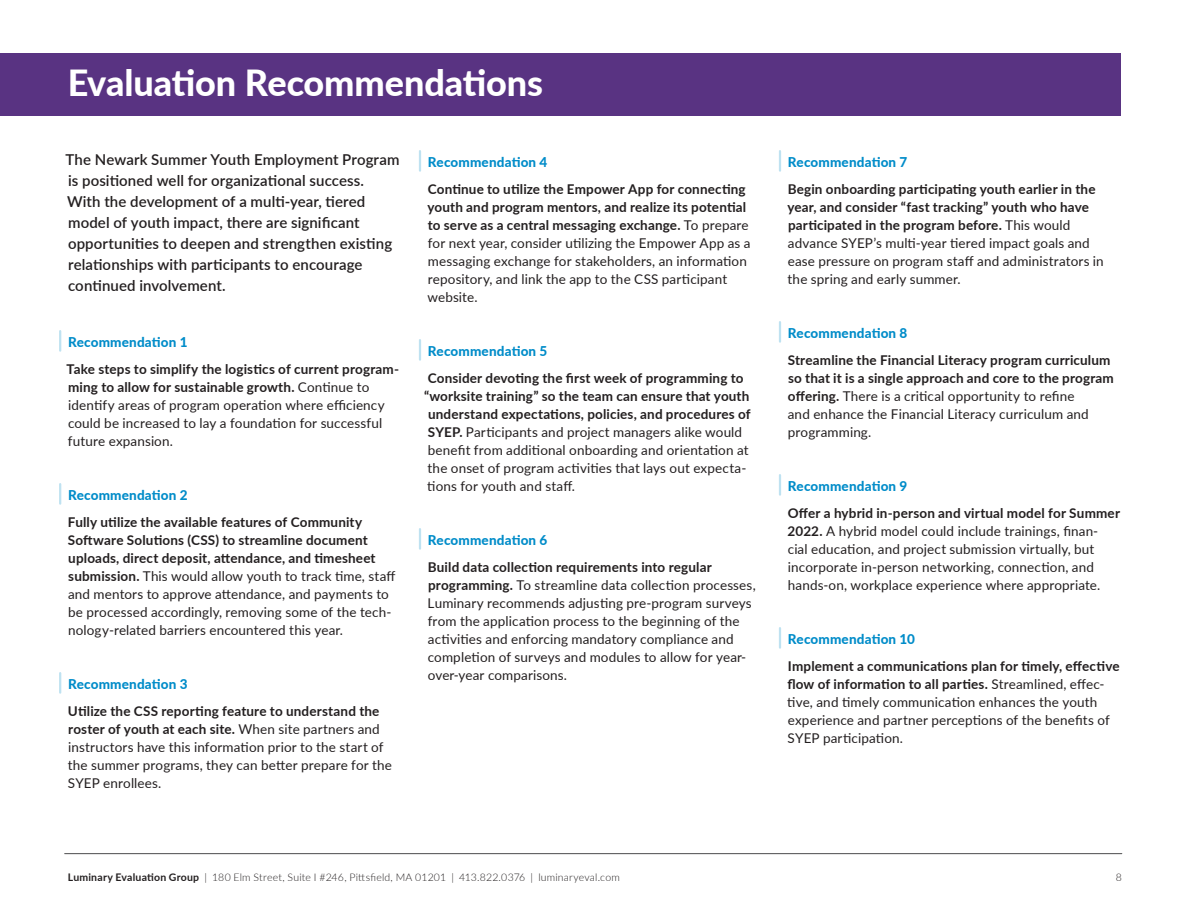
<style>
.page{position:relative;width:1188px;height:918px;background:#fff}
.page>*{position:absolute;margin:0;border:0;box-sizing:border-box;transform-origin:0 0}
.t1{font:800 36px "Lato";letter-spacing:-.005em;color:#fff}
.Intro_Para{font:600 15px/21px "Lato";letter-spacing:.01em;color:#231f20}
.Body{font:13.5px/18px "Lato";letter-spacing:.01em;color:#231f20}
.Body-2{font:700 13.5px/18px "Lato";letter-spacing:.01em;color:#231f20}
.H2_Recommendation{font:800 13.5px "Lato";letter-spacing:.015em;color:#008cc9}
.t2{font:300 10.5px "Lato";letter-spacing:.015em;color:#231f20}
.s1{font-weight:700}
.s2{font-weight:400}
</style>
<div class="page">
<hr style="left:65px;top:853px;width:1057px;height:1px;background:#4b4c4d">
<hr style="left:59px;top:331px;width:2px;height:20px;background:#bfe2f1">
<hr style="left:59px;top:484px;width:2px;height:20px;background:#bfe2f1">
<hr style="left:59px;top:673px;width:2px;height:20px;background:#bfe2f1">
<hr style="left:419px;top:151px;width:2px;height:20px;background:#bfe2f1">
<hr style="left:419px;top:340px;width:2px;height:20px;background:#bfe2f1">
<hr style="left:419px;top:529px;width:2px;height:20px;background:#bfe2f1">
<hr style="left:779px;top:151px;width:2px;height:20px;background:#bfe2f1">
<hr style="left:779px;top:322px;width:2px;height:20px;background:#bfe2f1">
<hr style="left:779px;top:475px;width:2px;height:20px;background:#bfe2f1">
<hr style="left:779px;top:628px;width:2px;height:20px;background:#bfe2f1">
<div style="left:0;top:53px;width:1120px;height:63px;background:#593382"></div>
<h1 class="t1" style="left:68px;top:57px;width:477px">Evaluation Recommendations</h1>
<p class="Intro_Para" style="left:66px;top:148px;width:335px">The Newark Summer Youth Employment Program is positioned well for organizational success.<br>With the development of a multi-year, tiered model of youth impact, there are significant opportunities to deepen and strengthen existing relationships with participants to encourage continued involvement.</p>
<p class="H2_Recommendation" style="left:68px;top:332px;width:121px">Recommendation 1</p>
<p class="Body" style="left:67px;top:359px;width:334px"><span class="s1">Take steps to simplify the logistics of current program&shy;ming to allow for sustainable growth.</span> Continue to identify areas of program operation where efficiency could be increased to lay a foundation for successful future expansion.</p>
<p class="H2_Recommendation" style="left:68px;top:485px;width:121px">Recommendation 2</p>
<p class="Body" style="left:68px;top:512px;width:329px"><span class="s1">Fully utilize the available features of Community Software Solutions (CSS) to streamline document uploads, direct deposit, attendance, and timesheet submission.</span> This would allow youth to track time, staff and mentors to approve attendance, and payments to be processed accordingly, removing some of the tech&shy;nology-related barriers encountered this year.</p>
<p class="H2_Recommendation" style="left:68px;top:674px;width:121px">Recommendation 3</p>
<p class="Body" style="left:68px;top:701px;width:326px"><span class="s1">Utilize the CSS reporting feature to understand the roster of youth at each site.</span> When site partners and instructors have this information prior to the start of the summer programs, they can better prepare for the SYEP enrollees.</p>
<p class="H2_Recommendation" style="left:428px;top:152px;width:121px">Recommendation 4</p>
<p class="Body" style="left:428px;top:179px;width:325px"><span class="s1">Continue to utilize the Empower App for connecting youth and program mentors, and realize its potential to serve as a central messaging exchange.</span> To prepare for next year, consider utilizing the Empower App as a messaging exchange for stakeholders, an information repository, and link the app to the CSS participant website.</p>
<p class="H2_Recommendation" style="left:428px;top:341px;width:121px">Recommendation 5</p>
<p class="Body-2" style="left:428px;top:368px;width:317px">Consider devoting the first week of programming to</p>
<p class="Body-2" style="left:424px;top:386px;width:327px">“worksite training” so the team can ensure that youth</p>
<p class="Body-2" style="left:428px;top:404px;width:324px">understand expectations, policies, and procedures of</p>
<p class="Body" style="left:428px;top:422px;width:316px"><span class="s1">SYEP.</span> Participants and project managers alike would</p>
<p class="Body" style="left:428px;top:440px;width:322px">benefit from additional onboarding and orientation at</p>
<p class="Body" style="left:428px;top:458px;width:320px">the onset of program activities that lays out expecta-</p>
<p class="Body" style="left:427px;top:476px;width:149px">tions for youth and staff.</p>
<p class="H2_Recommendation" style="left:428px;top:530px;width:121px">Recommendation 6</p>
<p class="Body" style="left:428px;top:557px;width:330px"><span class="s1">Build data collection requirements into regular programming.</span> To streamline data collection processes, Luminary recommends adjusting pre-program surveys from the application process to the beginning of the activities and enforcing mandatory compliance and completion of surveys and modules to allow for year&shy;over-year comparisons.</p>
<p class="H2_Recommendation" style="left:788px;top:152px;width:121px">Recommendation 7</p>
<p class="Body" style="left:788px;top:179px;width:318px"><span class="s1">Begin onboarding participating youth earlier in the year, and consider “fast tracking” youth who have participated in the program before.</span> This would advance SYEP’s multi-year tiered impact goals and ease pressure on program staff and administrators in the spring and early summer.</p>
<p class="H2_Recommendation" style="left:788px;top:323px;width:121px">Recommendation 8</p>
<p class="Body-2" style="left:788px;top:350px;width:328px">Streamline the Financial Literacy program curriculum so that it is a single approach and core to the program offering. <span class="s2">There is a critical opportunity to refine<br>and enhance the Financial Literacy curriculum and programming.</span></p>
<p class="H2_Recommendation" style="left:788px;top:476px;width:121px">Recommendation 9</p>
<p class="Body" style="left:787px;top:503px;width:334px"><span class="s1">Offer a hybrid in-person and virtual model for Summer 2022.</span> A hybrid model could include trainings, finan&shy;cial education, and project submission virtually, but incorporate in-person networking, connection, and hands-on, workplace experience where appropriate.</p>
<p class="H2_Recommendation" style="left:788px;top:629px;width:129px">Recommendation 10</p>
<p class="Body" style="left:787px;top:656px;width:334px"><span class="s1">Implement a communications plan for timely, effective flow of information to all parties.</span> Streamlined, effec&shy;tive, and timely communication enhances the youth experience and partner perceptions of the benefits of SYEP participation.</p>
<p class="t2" style="left:68px;top:869px;width:554px"><span class="s1">Luminary Evaluation Group</span> | 180 Elm Street, Suite I #246, Pittsfield, MA 01201 | 413.822.0376 | luminaryeval.com</p>
<p class="t2" style="left:1116px;top:869px;width:8px">8</p>
</div>
